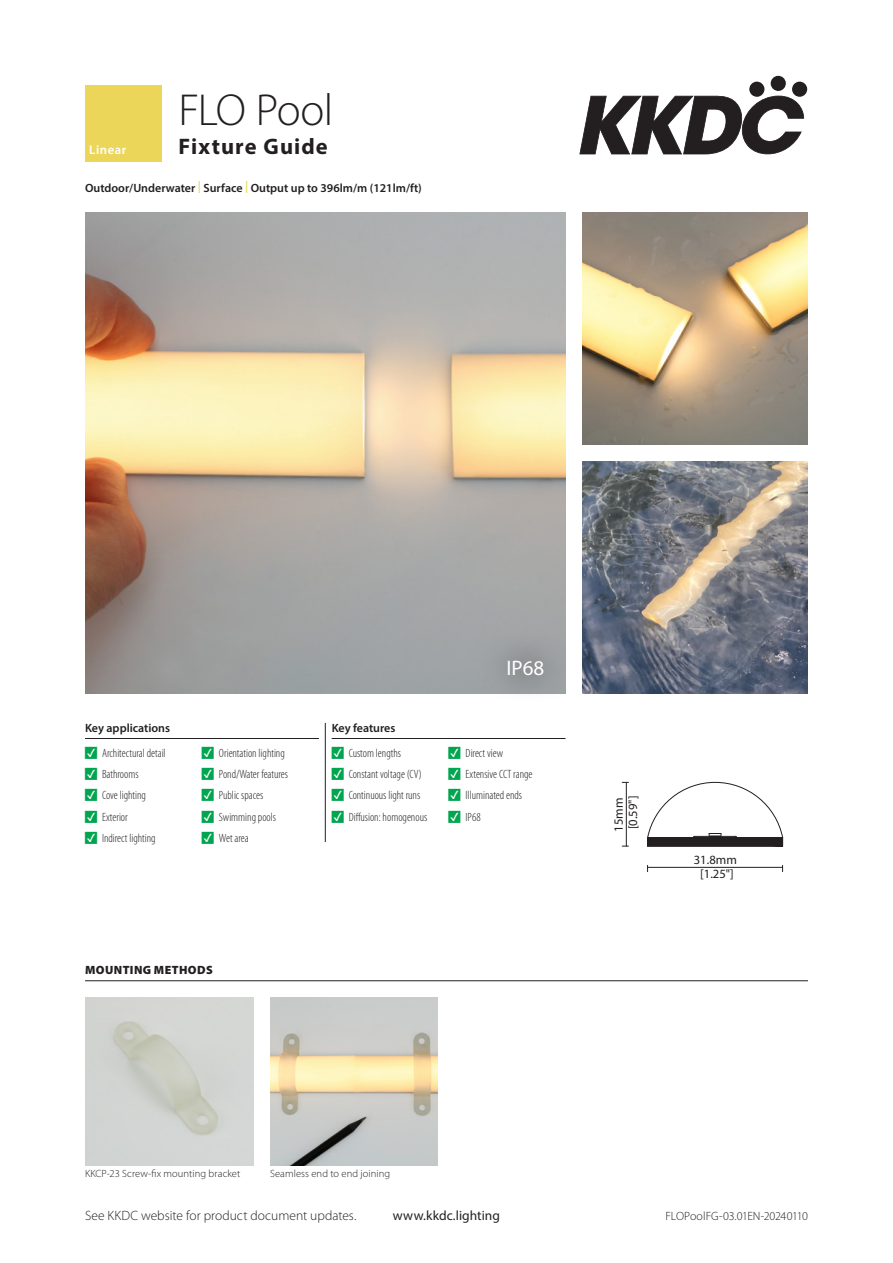
<style>
.page{position:relative;width:893px;height:1263px;background:#fff}
.page>*{position:absolute;margin:0;border:0;box-sizing:border-box;transform-origin:0 0}
.t1{font:300 45px "Myriad Pro";letter-spacing:-.035em;color:#231f20}
.t2{font:700 22.5px "Myriad Pro";letter-spacing:.05em;color:#231f20}
.t3{font:21px "Myriad Pro";color:#fff}
.t4{font:300 13.5px "Myriad Pro";color:#231f20}
.t5{font:13.5px "Myriad Pro";letter-spacing:.005em;color:#231f20}
.t6{font:600 12.75px "Myriad Pro";letter-spacing:.04em;color:#fff}
.t7{font:12.6px/14.4px "Myriad Pro";color:#231f20;text-align:center}
.t8{font:300 condensed 12px "Myriad Pro";color:#231f20}
.summary_points_Linea{font:600 12px "Myriad Pro";color:#231f20}
.t9{font:300 12px "Myriad Pro";letter-spacing:-.01em;color:#231f20}
.Key_headings{font:600 12px "Myriad Pro";color:#231f20}
.mounting_methods_hea{font:900 12px "Myriad Pro";letter-spacing:.035em;color:#231f20}
.mounting_methods_tex{font:300 10.5px "Myriad Pro";letter-spacing:.01em;color:#231f20}
.s1{color:#ebd858}
.s2{color:#00a54f}
</style>
<div class="page">
<svg style="left:579px;top:96px;width:225px;height:58px"></svg>
<svg style="left:749px;top:81px;width:16px;height:16px"></svg>
<div style="left:770px;top:76px;width:16px;height:15px;background:#231f20;border-radius:50%"></div>
<div style="left:792px;top:81px;width:15px;height:16px;background:#231f20;border-radius:50%"></div>
<div style="left:85px;top:85px;width:77px;height:77px;background:#ebd659"></div>
<img style="left:85px;top:213px;width:481px;height:480px">
<img style="left:583px;top:213px;width:225px;height:231px">
<svg style="left:481px;top:633px;width:85px;height:61px;fill:#9b9fa1"></svg>
<img style="left:583px;top:461px;width:225px;height:232px">
<hr style="left:85px;top:980px;width:723px;height:1px;background:#231f20">
<img style="left:85px;top:997px;width:168px;height:168px">
<img style="left:270px;top:997px;width:168px;height:168px">
<hr style="left:648px;top:867px;width:135px;height:1px;background:#231f20">
<svg style="left:647px;top:782px;width:136px;height:65px"></svg>
<hr style="left:626px;top:782px;width:1px;height:64px;background:#231f20">
<hr style="left:325px;top:723px;width:1px;height:119px;background:#231f20">
<hr style="left:85px;top:738px;width:234px;height:1px;background:#231f20">
<hr style="left:332px;top:738px;width:234px;height:1px;background:#231f20">
<h1 class="t1" style="left:179px;top:83px;width:156px">FLO Pool</h1>
<p class="t6" style="left:89px;top:142px;width:38px">Linear</p>
<h2 class="t2" style="left:179px;top:132px;width:151px">Fixture Guide</h2>
<p class="summary_points_Linea" style="left:85px;top:180px;width:338px">Outdoor/Underwater <span class="s1">|</span> Surface <span class="s1">|</span> Output up to 396lm/m (121lm/ft)</p>
<p class="Key_headings" style="left:85px;top:720px;width:87px">Key applications</p>
<p class="t8" style="left:85px;top:746px;width:82px"><span class="s2">•</span> Architectural detail</p>
<p class="t8" style="left:85px;top:768px;width:55px"><span class="s2">•</span> Bathrooms</p>
<p class="t8" style="left:85px;top:789px;width:62px"><span class="s2">•</span> Cove lighting</p>
<p class="t8" style="left:85px;top:810px;width:44px"><span class="s2">•</span> Exterior</p>
<p class="t8" style="left:85px;top:832px;width:72px"><span class="s2">•</span> Indirect lighting</p>
<p class="t8" style="left:202px;top:746px;width:84px"><span class="s2">•</span> Orientation lighting</p>
<p class="t8" style="left:202px;top:768px;width:87px"><span class="s2">•</span> Pond/Water features</p>
<p class="t8" style="left:202px;top:789px;width:63px"><span class="s2">•</span> Public spaces</p>
<p class="t8" style="left:202px;top:810px;width:76px"><span class="s2">•</span> Swimming pools</p>
<p class="t8" style="left:202px;top:832px;width:48px"><span class="s2">•</span> Wet area</p>
<p class="Key_headings" style="left:332px;top:720px;width:65px">Key features</p>
<p class="t8" style="left:332px;top:746px;width:71px"><span class="s2">•</span> Custom lengths</p>
<p class="t8" style="left:332px;top:768px;width:92px"><span class="s2">•</span> Constant voltage (CV)</p>
<p class="t8" style="left:332px;top:789px;width:90px"><span class="s2">•</span> Continuous light runs</p>
<p class="t8" style="left:332px;top:810px;width:97px"><span class="s2">•</span> Diffusion: homogenous</p>
<p class="t3" style="left:507px;top:655px;width:39px">IP68</p>
<p class="t8" style="left:449px;top:746px;width:56px"><span class="s2">•</span> Direct view</p>
<p class="t8" style="left:449px;top:768px;width:85px"><span class="s2">•</span> Extensive CCT range</p>
<p class="t8" style="left:449px;top:789px;width:75px"><span class="s2">•</span> Illuminated ends</p>
<p class="t8" style="left:449px;top:810px;width:34px"><span class="s2">•</span> IP68</p>
<p class="mounting_methods_hea" style="left:85px;top:962px;width:129px">MOUNTING METHODS</p>
<p class="t7" style="left:611px;top:831px;width:37px;text-align:left;rotate:-90deg">15mm [0.59"]</p>
<p class="t7" style="left:694px;top:852px;width:45px">31.8mm [1.25"]</p>
<p class="mounting_methods_tex" style="left:85px;top:1167px;width:157px">KKCP-23 Screw-fix mounting bracket</p>
<p class="mounting_methods_tex" style="left:270px;top:1167px;width:122px">Seamless end to end joining</p>
<p class="t4" style="left:85px;top:1208px;width:273px">See KKDC website for product document updates.</p>
<p class="t5" style="left:393px;top:1207px;width:109px">www.kkdc.lighting</p>
<p class="t9" style="left:665px;top:1209px;width:144px">FLOPoolFG-03.01EN-20240110</p>
</div>
